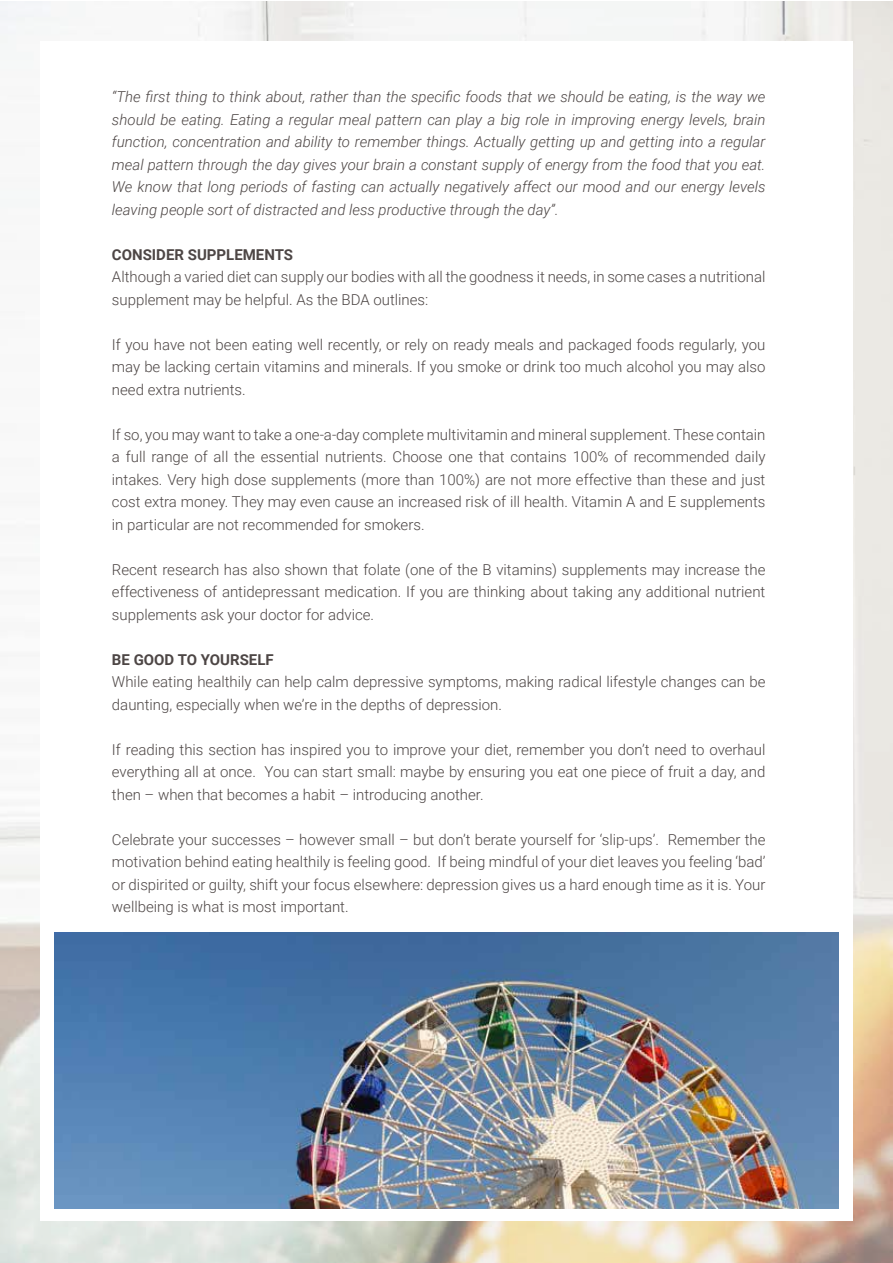
<style>
.page{position:relative;width:893px;height:1263px;background:#fff}
.page>*{position:absolute;margin:0;border:0;box-sizing:border-box;transform-origin:0 0}
.t1{font:300 15px/22.5px "Roboto";color:#4d4645;text-align:justify}
.t2{font:italic 300 15px/22.5px "Roboto";color:#4d4645;text-align:justify}
.t3{font:700 15px "Roboto";color:#4d4645}
</style>
<div class="page">
<img style="left:0;top:2px;width:892px;height:1261px">
<div style="left:40px;top:42px;width:812px;height:1179px;background:#fff"></div>
<img style="left:54px;top:932px;width:785px;height:277px">
<p class="t2" style="left:112px;top:85px;width:655px">“The first thing to think about, rather than the specific foods that we should be eating, is the way we should be eating. Eating a regular meal pattern can play a big role in improving energy levels, brain function, concentration and ability to remember things. Actually getting up and getting into a regular meal pattern through the day gives your brain a constant supply of energy from the food that you eat.<br>We know that long periods of fasting can actually negatively affect our mood and our energy levels leaving people sort of distracted and less productive through the day”.</p>
<p class="t3" style="left:112px;top:244px;width:183px">CONSIDER SUPPLEMENTS</p>
<p class="t1" style="left:112px;top:265px;width:655px">Although a varied diet can supply our bodies with all the goodness it needs, in some cases a nutritional supplement may be helpful. As the BDA outlines:</p>
<p class="t1" style="left:112px;top:333px;width:655px">If you have not been eating well recently, or rely on ready meals and packaged foods regularly, you may be lacking certain vitamins and minerals. If you smoke or drink too much alcohol you may also need extra nutrients.</p>
<p class="t1" style="left:112px;top:423px;width:655px">If so, you may want to take a one-a-day complete multivitamin and mineral supplement. These contain a full range of all the essential nutrients. Choose one that contains 100% of recommended daily intakes. Very high dose supplements (more than 100%) are not more effective than these and just cost extra money. They may even cause an increased risk of ill health. Vitamin A and E supplements in particular are not recommended for smokers.</p>
<p class="t1" style="left:112px;top:558px;width:655px">Recent research has also shown that folate (one of the B vitamins) supplements may increase the effectiveness of antidepressant medication. If you are thinking about taking any additional nutrient supplements ask your doctor for advice.</p>
<p class="t3" style="left:112px;top:649px;width:163px">BE GOOD TO YOURSELF</p>
<p class="t1" style="left:112px;top:670px;width:655px">While eating healthily can help calm depressive symptoms, making radical lifestyle changes can be daunting, especially when we’re in the depths of depression.</p>
<p class="t1" style="left:112px;top:738px;width:655px">If reading this section has inspired you to improve your diet, remember you don’t need to overhaul everything all at once. You can start small: maybe by ensuring you eat one piece of fruit a day, and then – when that becomes a habit – introducing another.</p>
<p class="t1" style="left:112px;top:828px;width:655px">Celebrate your successes – however small – but don’t berate yourself for ‘slip-ups’. Remember the motivation behind eating healthily is feeling good. If being mindful of your diet leaves you feeling ‘bad’ or dispirited or guilty, shift your focus elsewhere: depression gives us a hard enough time as it is. Your wellbeing is what is most important.</p>
</div>
